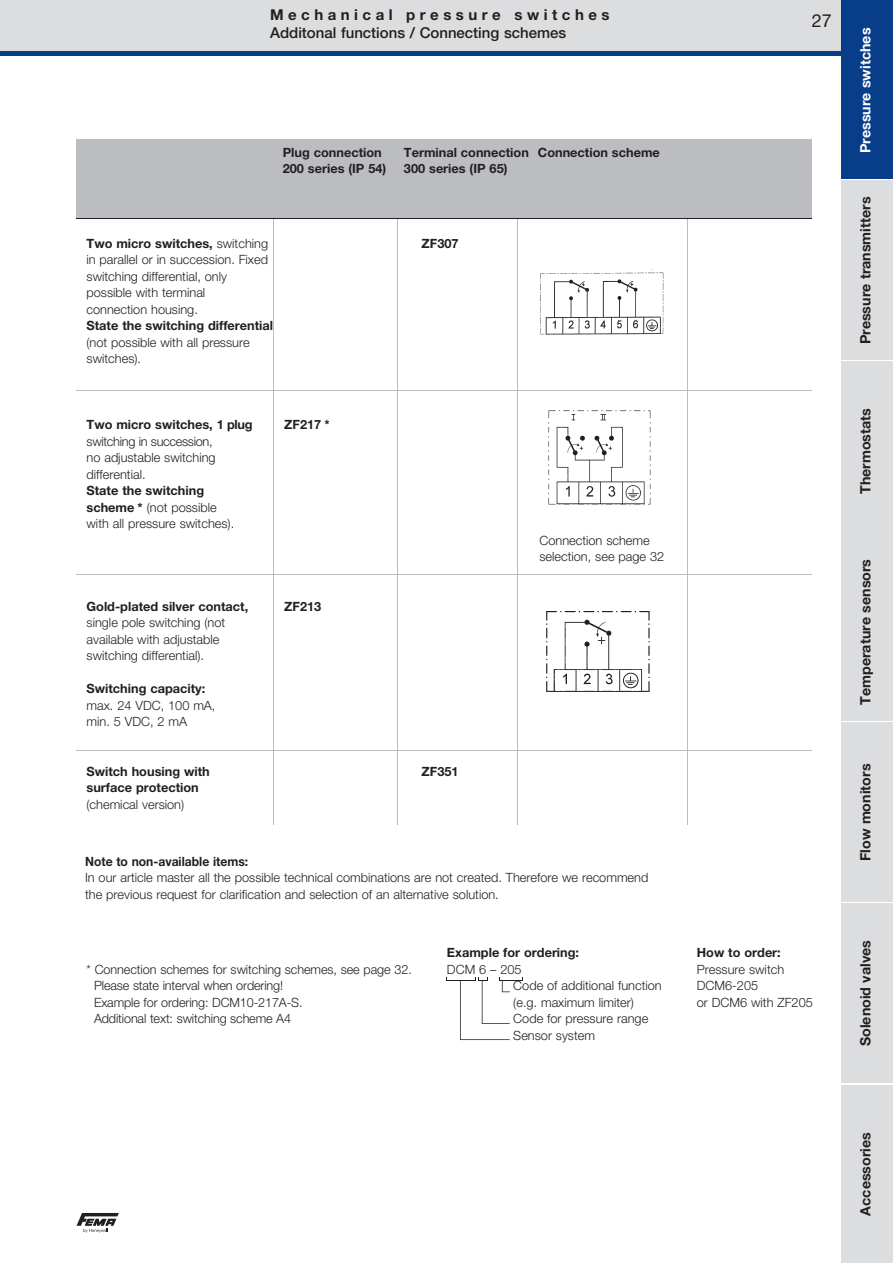
<style>
.page{position:relative;width:893px;height:1263px;background:#fff}
.page>*{position:absolute;margin:0;border:0;box-sizing:border-box;transform-origin:0 0}
.t1{font:18px "Helvetica Neue LT Pro";color:#231f20}
.t2{font:500 15px "Helvetica Neue LT Pro";color:#231f20}
.t3{font:700 15px "Helvetica Neue LT Pro";letter-spacing:.3em;color:#231f20}
.t4{font:700 14.25px "Helvetica Neue LT Pro";color:#231f20}
.t5{font:700 14.25px "Helvetica Neue LT Pro";color:#fff}
.t6{font:300 12.75px/16.5px "Helvetica Neue LT Pro";color:#231f20}
.t7{font:700 12.75px "Helvetica Neue LT Pro";color:#231f20}
.t8{font:700 12.75px "Helvetica Neue LT Pro";color:#231f20;scale:.95 1}
.s1{font-weight:300}
.s2{font-weight:700}
</style>
<div class="page">
<div style="left:842px;top:1084px;width:51px;height:179px;background:#dcdddf"></div>
<div style="left:842px;top:0;width:51px;height:180px;background:#083e89"></div>
<div style="left:842px;top:180px;width:51px;height:181px;background:#dcdddf"></div>
<hr style="left:842px;top:360px;width:51px;height:2px;background:#fff">
<div style="left:842px;top:361px;width:51px;height:180px;background:#dcdddf"></div>
<div style="left:842px;top:542px;width:51px;height:180px;background:#dcdddf"></div>
<div style="left:842px;top:722px;width:51px;height:181px;background:#dcdddf"></div>
<hr style="left:842px;top:902px;width:51px;height:2px;background:#fff">
<div style="left:842px;top:903px;width:51px;height:180px;background:#dcdddf"></div>
<svg style="left:77px;top:1213px;width:42px;height:20px"></svg>
<div style="left:0;top:0;width:842px;height:51px;background:#dcdddf"></div>
<div style="left:812px;top:14px;width:19px;height:13px;background:#dcdddf"></div>
<hr style="left:0;top:51px;width:842px;height:4px;background:#083e89">
<hr style="left:273px;top:218px;width:1px;height:606px;background:#bcbdc0">
<hr style="left:398px;top:218px;width:1px;height:606px;background:#bcbdc0">
<hr style="left:517px;top:218px;width:1px;height:606px;background:#bcbdc0">
<hr style="left:687px;top:218px;width:1px;height:606px;background:#bcbdc0">
<hr style="left:77px;top:390px;width:735px;height:1px;background:#bcbdc0">
<hr style="left:77px;top:750px;width:735px;height:1px;background:#bcbdc0">
<hr style="left:77px;top:574px;width:735px;height:1px;background:#bcbdc0">
<hr style="left:446px;top:980px;width:30px;height:1px;background:#231f20">
<svg style="left:460px;top:977px;width:63px;height:63px"></svg>
<div style="left:77px;top:139px;width:735px;height:79px;background:#bcbdc0"></div>
<img style="left:540px;top:269px;width:124px;height:66px">
<img style="left:546px;top:611px;width:104px;height:81px">
<hr style="left:77px;top:218px;width:735px;height:1px;background:#231f20">
<img style="left:548px;top:410px;width:103px;height:95px">
<p class="t3" style="left:270px;top:5px;width:341px">Mechanical pressure switches</p>
<p class="t2" style="left:270px;top:24px;width:298px">Additonal functions / Connecting schemes</p>
<p class="t7" style="left:283px;top:144px;width:101px">Plug connection</p>
<p class="t7" style="left:404px;top:144px;width:257px">Terminal connection Connection scheme</p>
<p class="t7" style="left:283px;top:161px;width:105px">200 series (IP 54)</p>
<p class="t7" style="left:404px;top:161px;width:105px">300 series (IP 65)</p>
<p class="t7" style="left:87px;top:235px;width:183px">Two micro switches, <span class="s1">switching</span></p>
<p class="t7" style="left:422px;top:235px;width:39px">ZF307</p>
<p class="t6" style="left:87px;top:251px;width:183px">in parallel or in succession. Fixed switching differential, only possible with terminal connection housing.</p>
<p class="t7" style="left:87px;top:318px;width:188px">State the switching differential</p>
<p class="t6" style="left:87px;top:333px;width:165px">(not possible with all pressure switches).</p>
<p class="t7" style="left:87px;top:417px;width:167px">Two micro switches, 1 plug</p>
<p class="t7" style="left:284px;top:417px;width:47px">ZF217 *</p>
<p class="t6" style="left:87px;top:432px;width:131px">switching in succession, no adjustable switching differential.</p>
<p class="t6" style="left:87px;top:482px;width:149px"><span class="s2">State the switching scheme *</span> (not possible with all pressure switches).</p>
<p class="t7" style="left:87px;top:598px;width:163px">Gold-plated silver contact,</p>
<p class="t7" style="left:284px;top:598px;width:39px">ZF213</p>
<p class="t6" style="left:87px;top:614px;width:140px">single pole switching (not available with adjustable switching differential).</p>
<p class="t7" style="left:87px;top:681px;width:120px">Switching capacity:</p>
<p class="t6" style="left:87px;top:696px;width:130px">max. 24 VDC, 100 mA, min. 5 VDC, 2 mA</p>
<p class="t7" style="left:87px;top:763px;width:125px">Switch housing with</p>
<p class="t7" style="left:422px;top:763px;width:39px">ZF351</p>
<p class="t7" style="left:87px;top:780px;width:114px">surface protection</p>
<p class="t6" style="left:87px;top:795px;width:99px">(chemical version)</p>
<p class="t6" style="left:539px;top:531px;width:126px">Connection scheme selection, see page 32</p>
<p class="t8" style="left:85px;top:853px;width:173px">Note to non-available items:</p>
<p class="t6" style="left:85px;top:869px;width:565px">In our article master all the possible technical combinations are not created. Therefore we recommend the previous request for clarification and selection of an alternative solution.</p>
<h1 class="t1" style="left:812px;top:10px;width:22px">27</h1>
<p class="t6" style="left:94px;top:960px;width:319px;text-indent:-7px">* Connection schemes for switching schemes, see page 32.<br>Please state interval when ordering!<br>Example for ordering: DCM10-217A-S.<br>Additional text: switching scheme A4</p>
<p class="t7" style="left:447px;top:945px;width:134px">Example for ordering:</p>
<p class="t7" style="left:697px;top:945px;width:86px">How to order:</p>
<p class="t6" style="left:447px;top:960px;width:76px">DCM 6 – 205</p>
<p class="t6" style="left:697px;top:960px;width:89px">Pressure switch</p>
<p class="t6" style="left:513px;top:977px;width:150px">Code of additional function</p>
<p class="t6" style="left:697px;top:977px;width:63px">DCM6-205</p>
<p class="t6" style="left:513px;top:993px;width:122px">(e.g. maximum limiter)</p>
<p class="t6" style="left:697px;top:993px;width:118px">or DCM6 with ZF205</p>
<p class="t6" style="left:513px;top:1010px;width:136px">Code for pressure range<br>Sensor system</p>
<p class="t5" style="left:856px;top:153px;width:127px;rotate:-90deg">Pressure switches</p>
<p class="t4" style="left:856px;top:344px;width:149px;rotate:-90deg">Pressure transmitters</p>
<p class="t4" style="left:856px;top:494px;width:88px;rotate:-90deg">Thermostats</p>
<p class="t4" style="left:856px;top:705px;width:147px;rotate:-90deg">Temperature sensors</p>
<p class="t4" style="left:856px;top:861px;width:99px;rotate:-90deg">Flow monitors</p>
<p class="t4" style="left:856px;top:1046px;width:108px;rotate:-90deg">Solenoid valves</p>
<p class="t4" style="left:856px;top:1215px;width:85px;rotate:-90deg">Accessories</p>
</div>
